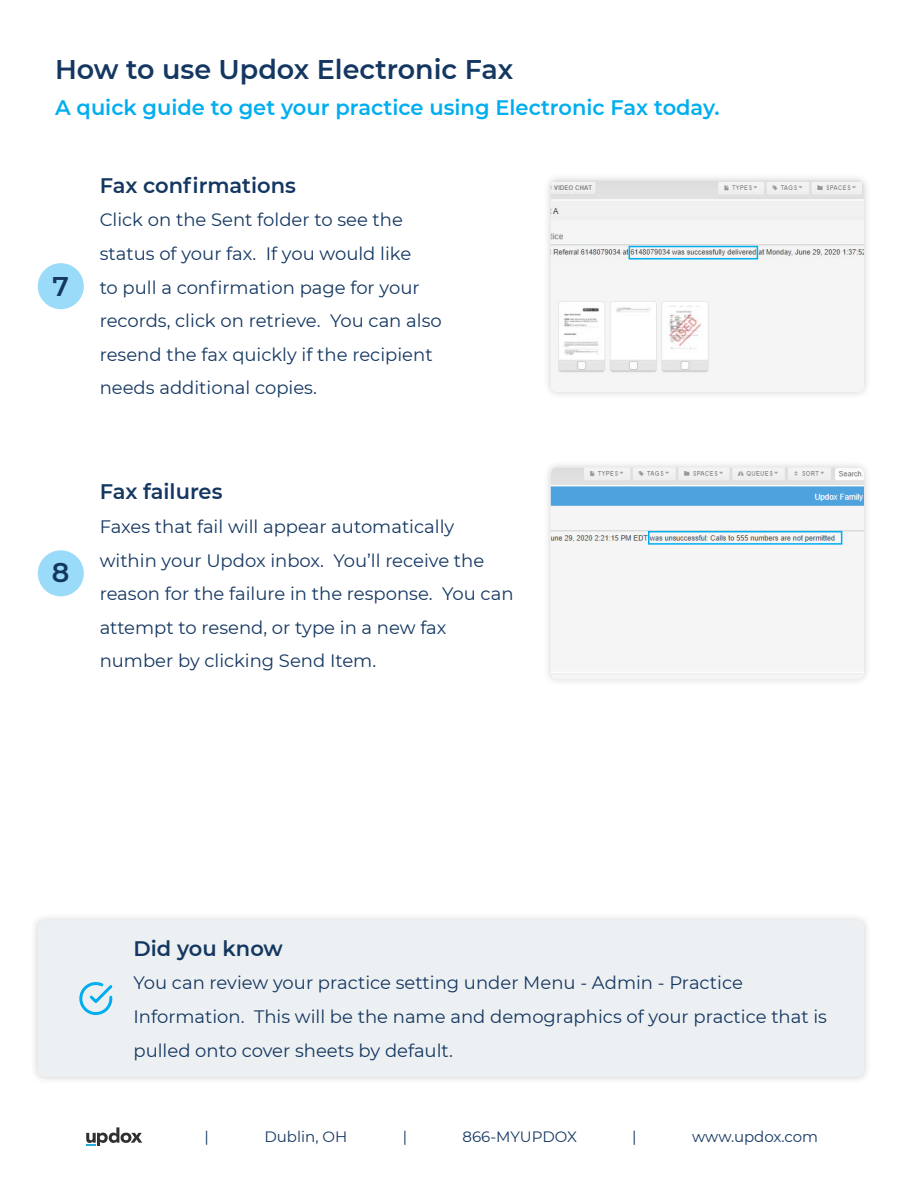
<style>
.page{position:relative;width:918px;height:1188px;background:#fff}
.page>*{position:absolute;margin:0;border:0;box-sizing:border-box;transform-origin:0 0}
.t1{font:600 27px "Montserrat";color:#143761}
.t2{font:600 21px "Montserrat";color:#00aeef}
.t3{font:600 21px "Montserrat";color:#143761}
.t4{font:18px/33.6px "Montserrat";color:#143761}
.t5{font:15px "Montserrat";color:#143761}
</style>
<div class="page">
<div style="left:30px;top:912px;width:842px;height:173px;background:#231f20;opacity:.2"></div>
<div style="left:38px;top:920px;width:826px;height:157px;background:#edf0f2;border-radius:7px"></div>
<svg style="left:79px;top:982px;width:34px;height:33px"></svg>
<svg style="left:86px;top:1127px;width:56px;height:19px"></svg>
<div style="left:38px;top:263px;width:46px;height:46px;background:#99dbf8;border-radius:50%"></div>
<div style="left:38px;top:550px;width:46px;height:46px;background:#99dbf8;border-radius:50%"></div>
<div style="left:543px;top:173px;width:329px;height:227px;background:#231f20;opacity:.2"></div>
<img style="left:551px;top:180px;width:313px;height:212px">
<div style="left:629px;top:246px;width:129px;height:13px;border:2px solid #00aeef"></div>
<div style="left:543px;top:460px;width:329px;height:227px;background:#f5f5f5"></div>
<img style="left:551px;top:468px;width:313px;height:77px">
<div style="left:648px;top:531px;width:194px;height:14px;border:2px solid #00aeef"></div>
<p class="t1" style="left:55px;top:50px;width:460px">How to use Updox Electronic Fax</p>
<p class="t2" style="left:55px;top:93px;width:666px">A quick guide to get your practice using Electronic Fax today.</p>
<p class="t1" style="left:53px;top:268px;width:18px">7</p>
<p class="t3" style="left:100px;top:171px;width:198px">Fax confirmations</p>
<p class="t4" style="left:100px;top:203px;width:344px">Click on the Sent folder to see the status of your fax. If you would like<br>to pull a confirmation page for your records, click on retrieve. You can also resend the fax quickly if the recipient needs additional copies.</p>
<p class="t1" style="left:52px;top:553px;width:19px">8</p>
<p class="t3" style="left:100px;top:477px;width:124px">Fax failures</p>
<p class="t4" style="left:100px;top:509px;width:415px">Faxes that fail will appear automatically within your Updox inbox. You’ll receive the reason for the failure in the response. You can attempt to resend, or type in a new fax number by clicking Send Item.</p>
<p class="t3" style="left:134px;top:933px;width:151px">Did you know</p>
<p class="t4" style="left:134px;top:966px;width:695px">You can review your practice setting under Menu - Admin - Practice<br>Information. This will be the name and demographics of your practice that is pulled onto cover sheets by default.</p>
<p class="t5" style="left:205px;top:1126px;width:6px">|</p>
<p class="t5" style="left:265px;top:1126px;width:84px">Dublin, OH</p>
<p class="t5" style="left:403px;top:1126px;width:6px">|</p>
<p class="t5" style="left:463px;top:1126px;width:116px">866-MYUPDOX</p>
<p class="t5" style="left:632px;top:1126px;width:6px">|</p>
<p class="t5" style="left:692px;top:1126px;width:127px">www.updox.com</p>
</div>
